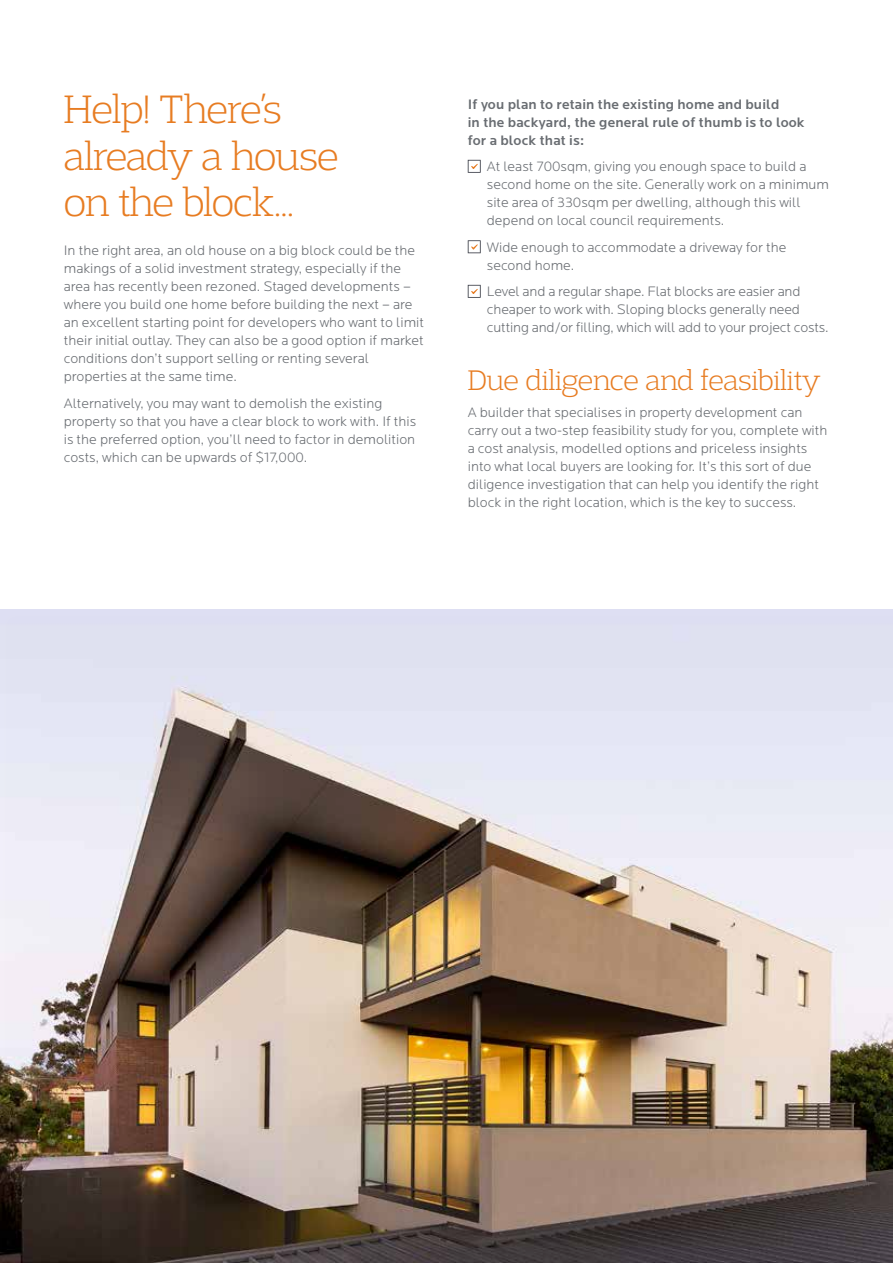
<style>
.page{position:relative;width:893px;height:1263px;background:#fff}
.page>*{position:absolute;margin:0;border:0;box-sizing:border-box;transform-origin:0 0}
.t1{font:200 42px/46.5px "Adria Slab";letter-spacing:-.02em;color:#e77c22}
.t2{font:200 30px "Adria Slab";letter-spacing:-.01em;color:#e77c22}
.t3{font:300 14.25px/18px "Locator";color:#696d72}
.t4{font:500 14.25px/18px "Locator";letter-spacing:.01em;color:#696d72}
</style>
<div class="page">
<img style="left:0;top:609px;width:893px;height:654px">
<svg style="left:468px;top:160px;width:13px;height:13px"></svg>
<svg style="left:468px;top:240px;width:13px;height:13px"></svg>
<svg style="left:468px;top:285px;width:13px;height:13px"></svg>
<h1 class="t1" style="left:64px;top:86px;width:277px">Help! There’s already a house on the block…</h1>
<p class="t3" style="left:64px;top:242px;width:362px">In the right area, an old house on a big block could be the makings of a solid investment strategy, especially if the area has recently been rezoned. Staged developments – where you build one home before building the next – are an excellent starting point for developers who want to limit their initial outlay. They can also be a good option if market conditions don’t support selling or renting several properties at the same time.</p>
<p class="t3" style="left:64px;top:394px;width:354px">Alternatively, you may want to demolish the existing property so that you have a clear block to work with. If this is the preferred option, you’ll need to factor in demolition costs, which can be upwards of $17,000.</p>
<p class="t4" style="left:468px;top:95px;width:338px">If you plan to retain the existing home and build<br>in the backyard, the general rule of thumb is to look for a block that is:</p>
<p class="t3" style="left:487px;top:158px;width:344px">At least 700sqm, giving you enough space to build a second home on the site. Generally work on a minimum site area of 330sqm per dwelling, although this will depend on local council requirements.</p>
<p class="t3" style="left:487px;top:238px;width:301px">Wide enough to accommodate a driveway for the second home.</p>
<p class="t3" style="left:487px;top:283px;width:343px">Level and a regular shape. Flat blocks are easier and cheaper to work with. Sloping blocks generally need cutting and/or filling, which will add to your project costs.</p>
<h2 class="t2" style="left:468px;top:363px;width:354px">Due diligence and feasibility</h2>
<p class="t3" style="left:468px;top:403px;width:361px">A builder that specialises in property development can carry out a two-step feasibility study for you, complete with a cost analysis, modelled options and priceless insights into what local buyers are looking for. It’s this sort of due diligence investigation that can help you identify the right block in the right location, which is the key to success.</p>
</div>
